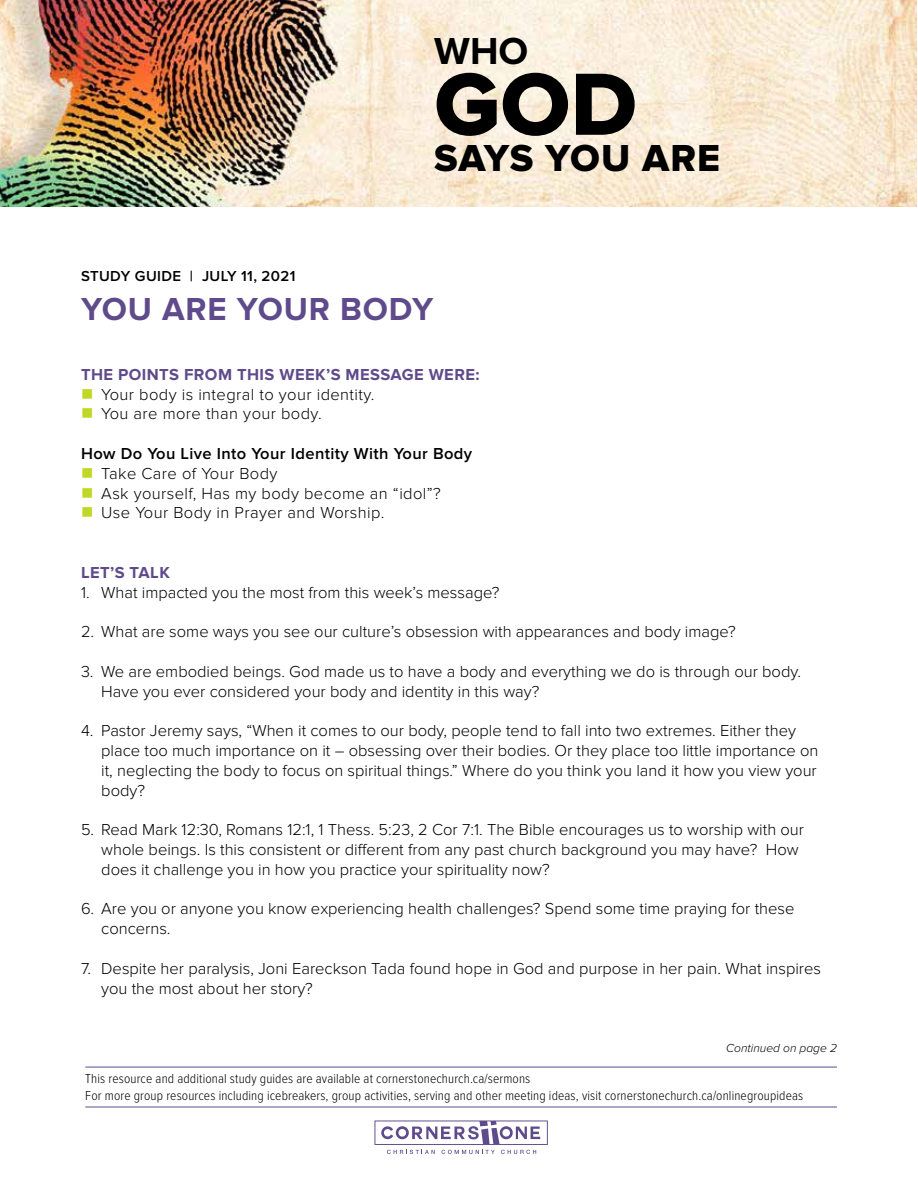
<style>
.page{position:relative;width:918px;height:1188px;background:#fff}
.page>*{position:absolute;margin:0;border:0;box-sizing:border-box;transform-origin:0 0}
.t1{font:91.5px "Proxima Nova Extrabld";color:#000}
.t2{font:39px "Proxima Nova Extrabld";letter-spacing:.015em;color:#000}
.t3{font:700 39px "Proxima Nova";color:#000}
.t4{font:700 33px "Proxima Nova";letter-spacing:.025em;color:#5f4b8b}
.t5{font:300 16.5px/19.8px "Proxima Nova";color:#000}
.t6{font:300 16.5px "Proxima Nova";letter-spacing:.025em;color:#000}
.t7{font:700 16.5px "Proxima Nova";letter-spacing:.025em;color:#5f4b8b}
.t8{font:600 16.5px "Proxima Nova";letter-spacing:.025em;color:#000}
.t9{font:600 15px "Proxima Nova";letter-spacing:.025em;color:#000}
.t10{font:300 13.5px/16.2px "Proxima Nova Cond";letter-spacing:.01em;color:#000}
.t11{font:italic 300 12px "Proxima Nova";color:#000}
.s1{color:#c0d725}
</style>
<div class="page">
<img style="left:0;top:0;width:917px;height:206px">
<svg style="left:374px;top:1120px;width:174px;height:34px"></svg>
<hr style="left:85px;top:1107px;width:752px;height:1px;background:#5f4b8b">
<hr style="left:85px;top:1067px;width:752px;height:1px;background:#5f4b8b">
<h2 class="t3" style="left:434px;top:29px;width:96px">WHO</h2>
<h1 class="t1" style="left:434px;top:52px;width:204px">GOD</h1>
<h2 class="t2" style="left:434px;top:135px;width:287px">SAYS YOU ARE</h2>
<p class="t9" style="left:81px;top:267px;width:216px">STUDY GUIDE | JULY 11, 2021</p>
<h3 class="t4" style="left:81px;top:290px;width:354px">YOU ARE YOUR BODY</h3>
<p class="t7" style="left:81px;top:365px;width:400px">THE POINTS FROM THIS WEEK’S MESSAGE WERE:</p>
<p class="t6" style="left:81px;top:385px;width:295px"><span class="s1">■</span> Your body is integral to your identity.</p>
<p class="t6" style="left:81px;top:404px;width:242px"><span class="s1">■</span> You are more than your body.</p>
<p class="t8" style="left:81px;top:444px;width:393px">How Do You Live Into Your Identity With Your Body</p>
<p class="t6" style="left:81px;top:464px;width:198px"><span class="s1">■</span> Take Care of Your Body</p>
<p class="t6" style="left:81px;top:484px;width:361px"><span class="s1">■</span> Ask yourself, Has my body become an “idol”?</p>
<p class="t6" style="left:81px;top:503px;width:305px"><span class="s1">■</span> Use Your Body in Prayer and Worship.</p>
<p class="t7" style="left:81px;top:563px;width:90px">LET’S TALK</p>
<p class="t5" style="left:81px;top:582px;width:420px">1. What impacted you the most from this week’s message?</p>
<p class="t5" style="left:81px;top:622px;width:656px">2. What are some ways you see our culture’s obsession with appearances and body image?</p>
<p class="t5" style="left:101px;top:662px;width:701px;text-indent:-20px">3. We are embodied beings. God made us to have a body and everything we do is through our body.<br>Have you ever considered your body and identity in this way?</p>
<p class="t5" style="left:101px;top:721px;width:719px;text-indent:-20px">4. Pastor Jeremy says, “When it comes to our body, people tend to fall into two extremes. Either they place too much importance on it – obsessing over their bodies. Or they place too little importance on it, neglecting the body to focus on spiritual things.” Where do you think you land it how you view your body?</p>
<p class="t5" style="left:101px;top:820px;width:704px;text-indent:-20px">5. Read Mark 12:30, Romans 12:1, 1 Thess. 5:23, 2 Cor 7:1. The Bible encourages us to worship with our whole beings. Is this consistent or different from any past church background you may have? How does it challenge you in how you practice your spirituality now?</p>
<p class="t5" style="left:101px;top:899px;width:695px;text-indent:-20px">6. Are you or anyone you know experiencing health challenges? Spend some time praying for these concerns.</p>
<p class="t5" style="left:101px;top:959px;width:721px;text-indent:-20px">7. Despite her paralysis, Joni Eareckson Tada found hope in God and purpose in her pain. What inspires you the most about her story?</p>
<p class="t11" style="left:726px;top:1042px;width:112px">Continued on page 2</p>
<p class="t10" style="left:85px;top:1070px;width:719px">This resource and additional study guides are available at cornerstonechurch.ca/sermons<br>For more group resources including icebreakers, group activities, serving and other meeting ideas, visit cornerstonechurch.ca/onlinegroupideas</p>
</div>
